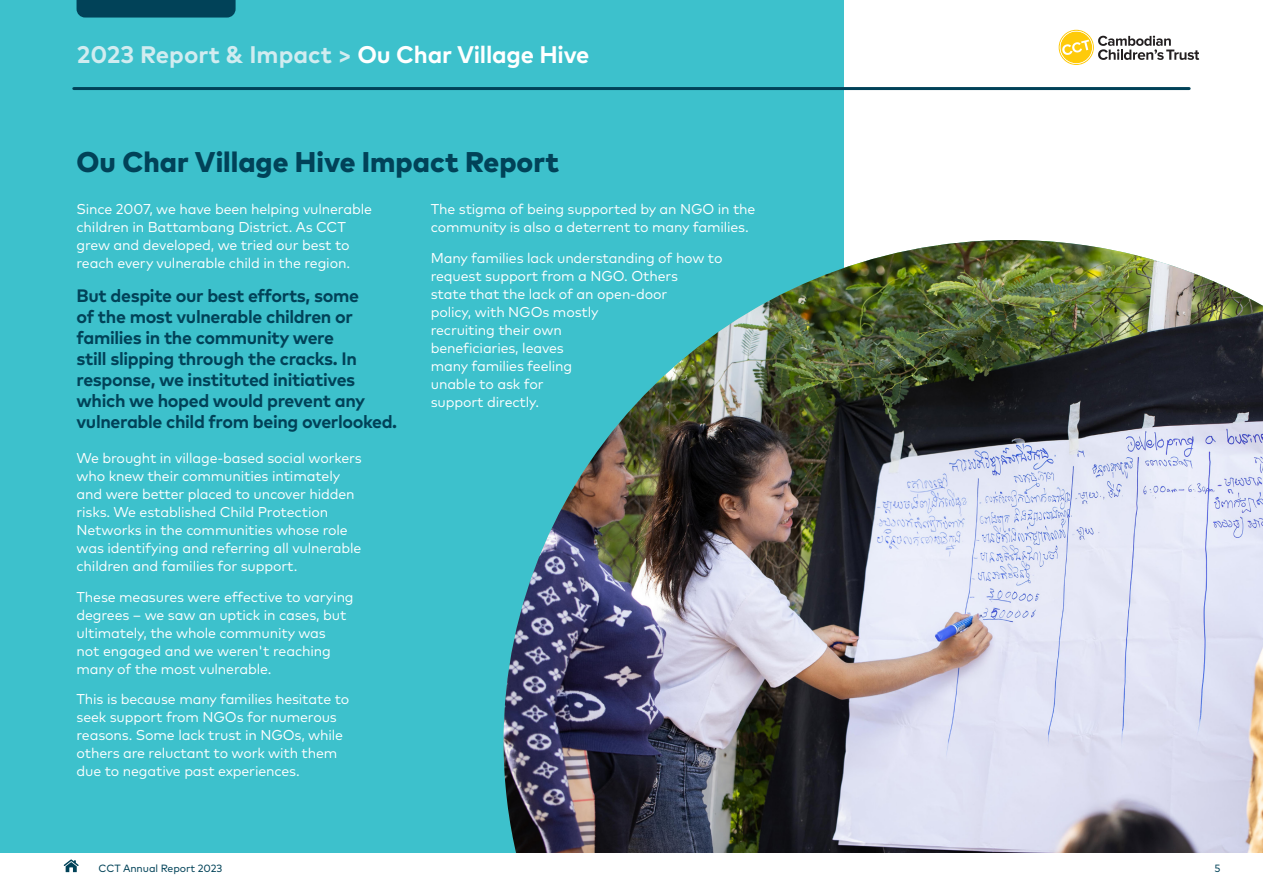
<style>
.page{position:relative;width:1263px;height:893px;background:#fff}
.page>*{position:absolute;margin:0;border:0;box-sizing:border-box;transform-origin:0 0}
.Headings{font:800 28.5px "Mark OT";color:#014258}
.Banners{font:700 24px "Mark OT";letter-spacing:-.01em;color:#d1ecf0}
.Callouts{font:700 18px/21px "Mark OT";letter-spacing:-.02em;color:#014258}
.Body{font:14.25px/18px "Mark OT";letter-spacing:-.01em;color:#fff}
.t1{font:10.5px "Mark OT";letter-spacing:-.01em;color:#014258}
.s1{color:#fff}
</style>
<div class="page">
<div style="left:0;top:0;width:843px;height:893px;background:#3dc1cc"></div>
<img style="left:503px;top:240px;width:760px;height:613px">
<div style="left:77px;top:0;width:159px;height:18px;background:#014258"></div>
<svg style="left:1059px;top:30px;width:140px;height:35px"></svg>
<div style="left:0;top:853px;width:1263px;height:40px;background:#fff"></div>
<svg style="left:64px;top:859px;width:15px;height:13px"></svg>
<hr style="left:74px;top:87px;width:1115px;height:3px;background:#014258">
<p class="Banners" style="left:77px;top:39px;width:514px">2023 Report &amp; Impact &gt; <span class="s1">Ou Char Village Hive</span></p>
<p class="Headings" style="left:77px;top:143px;width:484px">Ou Char Village Hive Impact Report</p>
<p class="Body" style="left:77px;top:200px;width:297px">Since 2007, we have been helping vulnerable children in Battambang District. As CCT grew and developed, we tried our best to reach every vulnerable child in the region.</p>
<p class="Callouts" style="left:77px;top:284px;width:322px">But despite our best efforts, some<br>of the most vulnerable children or families in the community were<br>still slipping through the cracks. In response, we instituted initiatives which we hoped would prevent any vulnerable child from being overlooked.</p>
<p class="Body" style="left:77px;top:449px;width:287px">We brought in village-based social workers who knew their communities intimately and were better placed to uncover hidden risks. We established Child Protection Networks in the communities whose role was identifying and referring all vulnerable children and families for support.</p>
<p class="Body" style="left:77px;top:587px;width:279px">These measures were effective to varying degrees – we saw an uptick in cases, but ultimately, the whole community was<br>not engaged and we weren't reaching many of the most vulnerable.</p>
<p class="Body" style="left:77px;top:690px;width:274px">This is because many families hesitate to seek support from NGOs for numerous reasons. Some lack trust in NGOs, while others are reluctant to work with them due to negative past experiences.</p>
<p class="Body" style="left:431px;top:200px;width:326px">The stigma of being supported by an NGO in the community is also a deterrent to many families.</p>
<p class="Body" style="left:431px;top:249px;width:293px">Many families lack understanding of how to request support from a NGO. Others<br>state that the lack of an open-door<br>policy, with NGOs mostly<br>recruiting their own<br>beneficiaries, leaves<br>many families feeling<br>unable to ask for<br>support directly.</p>
<p class="t1" style="left:99px;top:861px;width:125px">CCT Annual Report 2023</p>
<p class="t1" style="left:1214px;top:861px;width:8px">5</p>
</div>
